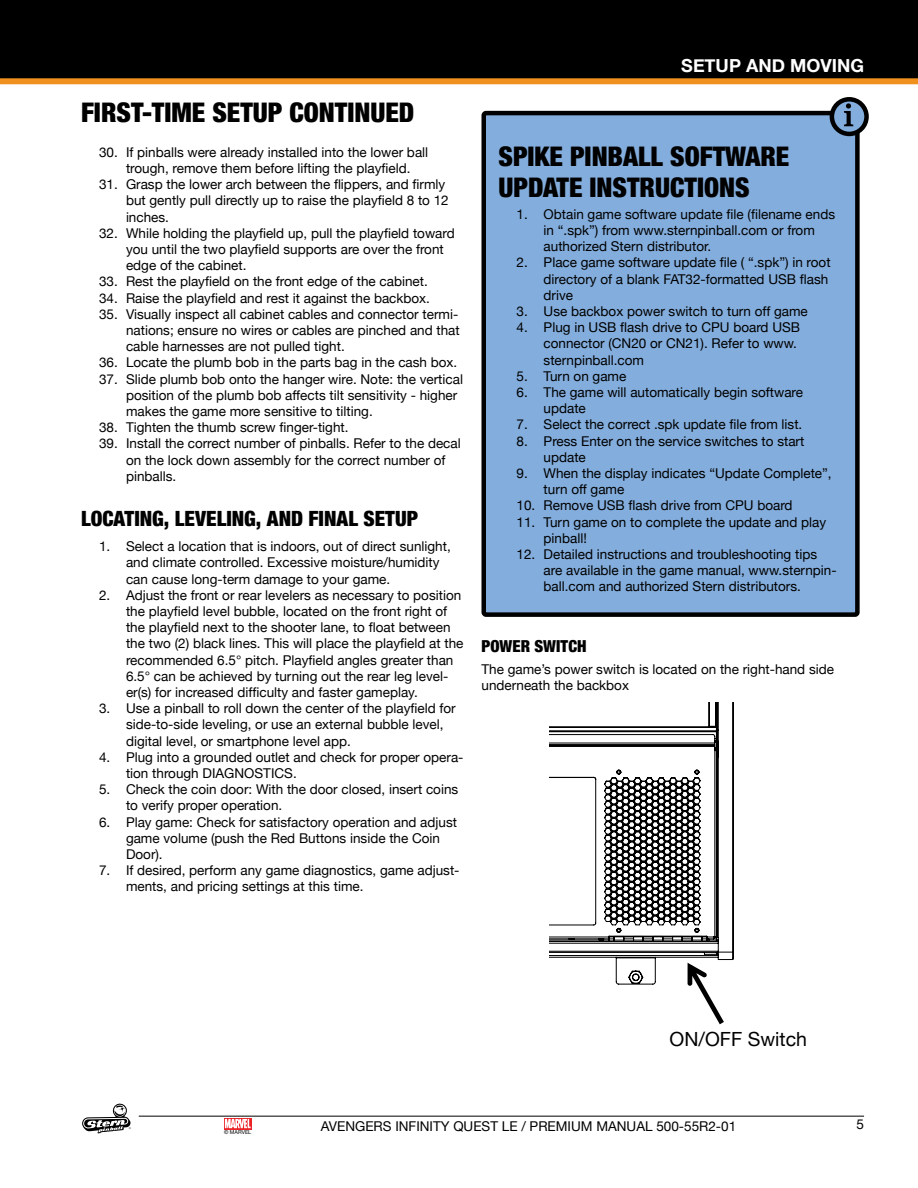
<style>
.page{position:relative;width:918px;height:1188px;background:#fff}
.page>*{position:absolute;margin:0;border:0;box-sizing:border-box;transform-origin:0 0}
.t1{font:900 condensed 27px/31px "Helvetica Neue";color:#000}
.t2{font:900 condensed 21px "Helvetica Neue";color:#000}
.t3{font:19.5px "Helvetica Neue";color:#000}
.t4{font:700 18px "Helvetica Neue";color:#fff}
.t5{font:900 condensed 16.5px "Helvetica Neue";letter-spacing:.005em;color:#000}
.t6{font:13.5px/16.2px "Helvetica Neue";color:#000}
.t7{font:5.4px "Helvetica Neue";color:#000}
</style>
<div class="page">
<div style="left:0;top:0;width:918px;height:84px;background:#000"></div>
<hr style="left:139px;top:1116px;width:725px;height:1px;background:#000">
<svg style="left:82px;top:1103px;width:49px;height:31px"></svg>
<svg style="left:224px;top:1118px;width:27px;height:11px"></svg>
<svg style="left:225px;top:1119px;width:26px;height:9px"></svg>
<div style="left:0;top:78px;width:918px;height:6px;background:#ef901f"></div>
<div style="left:484px;top:113px;width:373px;height:502px;background:#83addc;border-radius:2px"></div>
<div style="left:482px;top:111px;width:378px;height:506px;border:4px solid #000;border-radius:2px"></div>
<svg style="left:832px;top:99px;width:35px;height:35px"></svg>
<div style="left:830px;top:97px;width:39px;height:39px;border:4px solid #000;border-radius:50%"></div>
<svg style="left:844px;top:103px;width:9px;height:23px"></svg>
<svg style="left:550px;top:703px;width:183px;height:281px"></svg>
<svg style="left:688px;top:963px;width:36px;height:61px"></svg>
<h1 class="t1" style="left:81px;top:95px;width:335px">FIRST-TIME SETUP CONTINUED</h1>
<p class="t6" style="left:126px;top:145px;width:304px;text-indent:-27px">30. If pinballs were already installed into the lower ball trough, remove them before lifting the playfield.</p>
<p class="t6" style="left:126px;top:177px;width:324px;text-indent:-27px">31. Grasp the lower arch between the flippers, and firmly but gently pull directly up to raise the playfield 8 to 12 inches.</p>
<p class="t6" style="left:126px;top:226px;width:330px;text-indent:-27px">32. While holding the playfield up, pull the playfield toward you until the two playfield supports are over the front edge of the cabinet.</p>
<p class="t6" style="left:99px;top:274px;width:330px">33. Rest the playfield on the front edge of the cabinet.</p>
<p class="t6" style="left:99px;top:291px;width:333px">34. Raise the playfield and rest it against the backbox.</p>
<p class="t6" style="left:126px;top:307px;width:335px;text-align:justify;text-indent:-27px">35. Visually inspect all cabinet cables and connector termi&shy;nations; ensure no wires or cables are pinched and that cable harnesses are not pulled tight.</p>
<p class="t6" style="left:99px;top:355px;width:360px">36. Locate the plumb bob in the parts bag in the cash box.</p>
<p class="t6" style="left:126px;top:372px;width:339px;text-indent:-27px">37. Slide plumb bob onto the hanger wire. Note: the vertical position of the plumb bob affects tilt sensitivity - higher makes the game more sensitive to tilting.</p>
<p class="t6" style="left:99px;top:420px;width:251px">38. Tighten the thumb screw finger-tight.</p>
<p class="t6" style="left:126px;top:436px;width:336px;text-indent:-27px">39. Install the correct number of pinballs. Refer to the decal on the lock down assembly for the correct number of pinballs.</p>
<h2 class="t2" style="left:81px;top:501px;width:339px">LOCATING, LEVELING, AND FINAL SETUP</h2>
<p class="t6" style="left:126px;top:539px;width:326px;text-indent:-27px">1. Select a location that is indoors, out of direct sunlight, and climate controlled. Excessive moisture/humidity can cause long-term damage to your game.</p>
<p class="t6" style="left:126px;top:588px;width:339px;text-indent:-27px">2. Adjust the front or rear levelers as necessary to position the playfield level bubble, located on the front right of the playfield next to the shooter lane, to float between the two (2) black lines. This will place the playfield at the recommended 6.5° pitch. Playfield angles greater than 6.5° can be achieved by turning out the rear leg level&shy;er(s) for increased difficulty and faster gameplay.</p>
<p class="t6" style="left:126px;top:701px;width:331px;text-indent:-27px">3. Use a pinball to roll down the center of the playfield for side-to-side leveling, or use an external bubble level, digital level, or smartphone level app.</p>
<p class="t6" style="left:126px;top:750px;width:339px;text-indent:-27px">4. Plug into a grounded outlet and check for proper opera&shy;tion through DIAGNOSTICS.</p>
<p class="t6" style="left:126px;top:782px;width:334px;text-indent:-27px">5. Check the coin door: With the door closed, insert coins to verify proper operation.</p>
<p class="t6" style="left:126px;top:814px;width:333px;text-indent:-27px">6. Play game: Check for satisfactory operation and adjust game volume (push the Red Buttons inside the Coin<br>Door).</p>
<p class="t6" style="left:126px;top:863px;width:335px;text-indent:-27px">7. If desired, perform any game diagnostics, game adjust&shy;ments, and pricing settings at this time.</p>
<h3 class="t4" style="left:681px;top:51px;width:184px">SETUP AND MOVING</h3>
<h1 class="t1" style="left:499px;top:139px;width:292px">SPIKE PINBALL SOFTWARE<br>UPDATE INSTRUCTIONS</h1>
<p class="t6" style="left:544px;top:207px;width:293px;text-indent:-27px">1. Obtain game software update file (filename ends in “.spk”) from www.sternpinball.com or from authorized Stern distributor.</p>
<p class="t6" style="left:544px;top:255px;width:289px;text-indent:-27px">2. Place game software update file ( “.spk”) in root directory of a blank FAT32-formatted USB flash drive</p>
<p class="t6" style="left:517px;top:304px;width:293px">3. Use backbox power switch to turn off game</p>
<p class="t6" style="left:544px;top:320px;width:258px;text-indent:-27px">4. Plug in USB flash drive to CPU board USB connector (CN20 or CN21). Refer to www. sternpinball.com</p>
<p class="t6" style="left:517px;top:369px;width:111px">5. Turn on game</p>
<p class="t6" style="left:544px;top:385px;width:261px;text-indent:-27px">6. The game will automatically begin software update</p>
<p class="t6" style="left:517px;top:417px;width:287px">7. Select the correct .spk update file from list.</p>
<p class="t6" style="left:544px;top:433px;width:262px;text-indent:-27px">8. Press Enter on the service switches to start update</p>
<p class="t6" style="left:544px;top:466px;width:290px;text-indent:-27px">9. When the display indicates “Update Complete”, turn off game</p>
<p class="t6" style="left:517px;top:498px;width:278px">10. Remove USB flash drive from CPU board</p>
<p class="t6" style="left:544px;top:514px;width:284px;text-indent:-27px">11. Turn game on to complete the update and play pinball!</p>
<p class="t6" style="left:544px;top:547px;width:295px;text-indent:-27px">12. Detailed instructions and troubleshooting tips are available in the game manual, www.sternpin&shy;ball.com and authorized Stern distributors.</p>
<p class="t5" style="left:482px;top:633px;width:107px">POWER SWITCH</p>
<p class="t6" style="left:482px;top:662px;width:354px">The game’s power switch is located on the right-hand side underneath the backbox</p>
<h3 class="t3" style="left:670px;top:1025px;width:139px">ON/OFF Switch</h3>
<p class="t7" style="left:224px;top:1128px;width:29px">© MARVEL</p>
<p class="t6" style="left:321px;top:1119px;width:417px">AVENGERS INFINITY QUEST LE / PREMIUM MANUAL 500-55R2-01</p>
<p class="t6" style="left:857px;top:1117px;width:9px">5</p>
</div>
